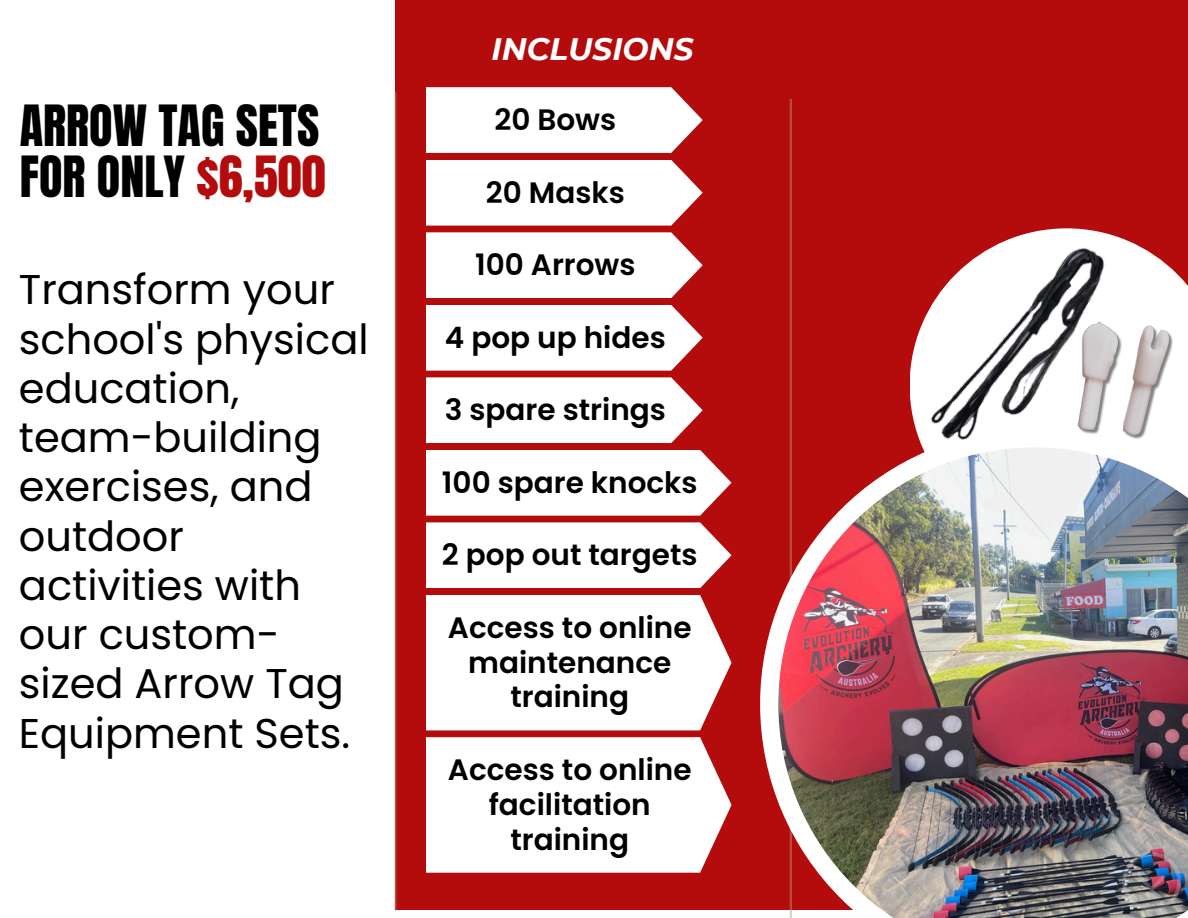
<style>
.page{position:relative;width:1188px;height:918px;background:#fff}
.page>*{position:absolute;margin:0;border:0;box-sizing:border-box;transform-origin:0 0}
.t1{font:48.3px/51.3px "Anton";color:#000}
.t2{font:41.55px/49.2px "Poppins";color:#000}
.t3{font:italic 700 31.05px "Montserrat";color:#fff}
.t4{font:600 29.55px/34.8px "Poppins";color:#000;text-align:center}
.s1{color:#b40c0c}
</style>
<div class="page">
<div style="left:395px;top:0;width:793px;height:910px;background:#b40c0c"></div>
<hr style="left:790px;top:99px;width:2px;height:819px;background:#b2a18c">
<hr style="left:394px;top:92px;width:3px;height:819px;background:#b2a18c">
<svg style="left:1138px;top:245px;width:50px;height:65px;fill:#fff"></svg>
<svg style="left:760px;top:429px;width:32px;height:373px"></svg>
<img style="left:778px;top:447px;width:410px;height:471px">
<img style="left:893px;top:228px;width:245px;height:265px">
<img style="left:1058px;top:310px;width:130px;height:150px">
<svg style="left:426px;top:87px;width:277px;height:66px;background:#faf0f0"></svg>
<svg style="left:426px;top:160px;width:277px;height:66px;background:#faefef"></svg>
<svg style="left:426px;top:232px;width:277px;height:66px;background:#faefef"></svg>
<svg style="left:426px;top:305px;width:277px;height:66px;background:#faf0f0"></svg>
<svg style="left:426px;top:377px;width:277px;height:66px;background:#faefef"></svg>
<div style="left:426px;top:450px;width:305px;height:66px;background:#fff"></div>
<div style="left:426px;top:522px;width:305px;height:66px;background:#fff"></div>
<div style="left:426px;top:595px;width:306px;height:135px;background:#fff"></div>
<div style="left:426px;top:737px;width:306px;height:136px;background:#fff"></div>
<img style="left:1122px;top:852px;width:59px;height:59px">
<p class="t1" style="left:20px;top:101px;width:307px">ARROW TAG SETS<br>FOR ONLY <span class="s1">$6,500</span></p>
<p class="t2" style="left:19px;top:265px;width:351px">Transform your school's physical education, team-building exercises, and outdoor activities with our custom&shy;sized Arrow Tag<br>Equipment Sets.</p>
<p class="t3" style="left:492px;top:30px;width:203px">INCLUSIONS</p>
<p class="t4" style="left:494px;top:102px;width:123px">20 Bows</p>
<p class="t4" style="left:486px;top:175px;width:140px">20 Masks</p>
<p class="t4" style="left:475px;top:247px;width:162px">100 Arrows</p>
<p class="t4" style="left:445px;top:320px;width:222px">4 pop up hides</p>
<p class="t4" style="left:445px;top:392px;width:223px">3 spare strings</p>
<p class="t4" style="left:442px;top:465px;width:257px">100 spare knocks</p>
<p class="t4" style="left:442px;top:537px;width:257px">2 pop out targets</p>
<p class="t4" style="left:448px;top:610px;width:245px">Access to online maintenance training</p>
<p class="t4" style="left:448px;top:752px;width:245px">Access to online facilitation training</p>
</div>
